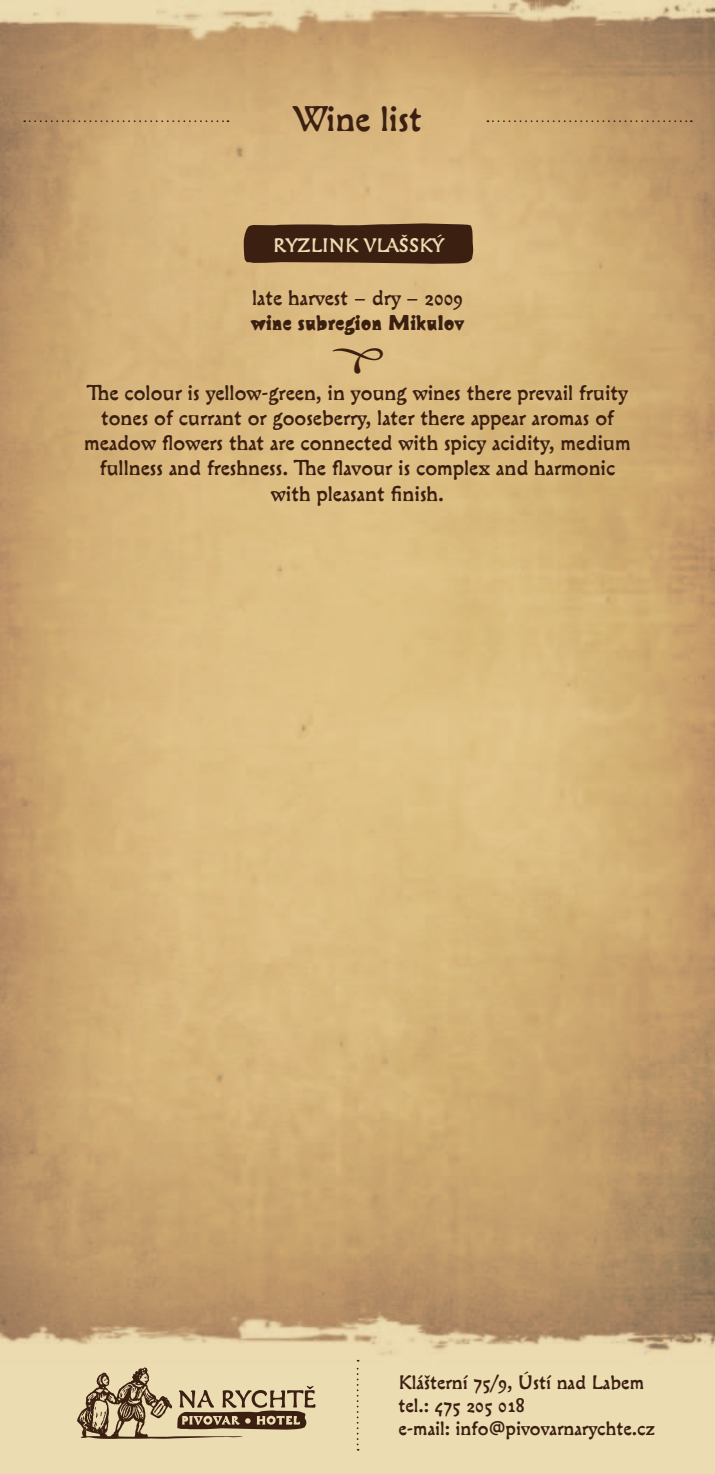
<style>
.page{position:relative;width:715px;height:1474px;background:#fff}
.page>*{position:absolute;margin:0;border:0;box-sizing:border-box;transform-origin:0 0}
.t1{font:47.25px "Ozdoby";color:#3b2012}
.t2{font:35px "Cobra";color:#3b2012}
.t3{font:21px/25.2px "Cobra";color:#3b2012;text-align:center}
.t4{font:700 21px "Cobra";color:#3b2012}
.t5{font:19.25px/23.1px "Cobra";color:#3b2012}
.t6{font:19.25px "Cobra";color:#ecdcb2}
</style>
<div class="page">
<div style="left:0;top:0;width:714px;height:1473px;background:#ecdcb2"></div>
<img style="left:0;top:0;width:714px;height:1362px">
<svg style="left:24px;top:120px;width:204px;height:2px"></svg>
<svg style="left:487px;top:120px;width:204px;height:2px"></svg>
<svg style="left:356px;top:1359px;width:2px;height:91px"></svg>
<svg style="left:77px;top:1367px;width:238px;height:71px"></svg>
<svg style="left:243px;top:223px;width:230px;height:41px;background:#472c1a"></svg>
<p class="t2" style="left:293px;top:99px;width:130px">Wine list</p>
<p class="t6" style="left:273px;top:234px;width:172px">RYZLINK VLAŠSKÝ</p>
<p class="t3" style="left:252px;top:287px;width:212px">late harvest – dry – 2009</p>
<p class="t4" style="left:251px;top:310px;width:215px">wine subregion Mikulov</p>
<p class="t1" style="left:331px;top:328px;width:53px">Ö</p>
<p class="t3" style="left:84px;top:382px;width:548px">The colour is yellow-green, in young wines there prevail fruity tones of currant or gooseberry, later there appear aromas of meadow flowers that are connected with spicy acidity, medium fullness and freshness. The flavour is complex and harmonic with pleasant finish.</p>
<p class="t5" style="left:398px;top:1372px;width:247px">Klášterní 75/9, Ústí nad Labem</p>
<p class="t5" style="left:398px;top:1395px;width:258px">tel.: 475 205 018<br>e-mail: info@pivovarnarychte.cz</p>
</div>
